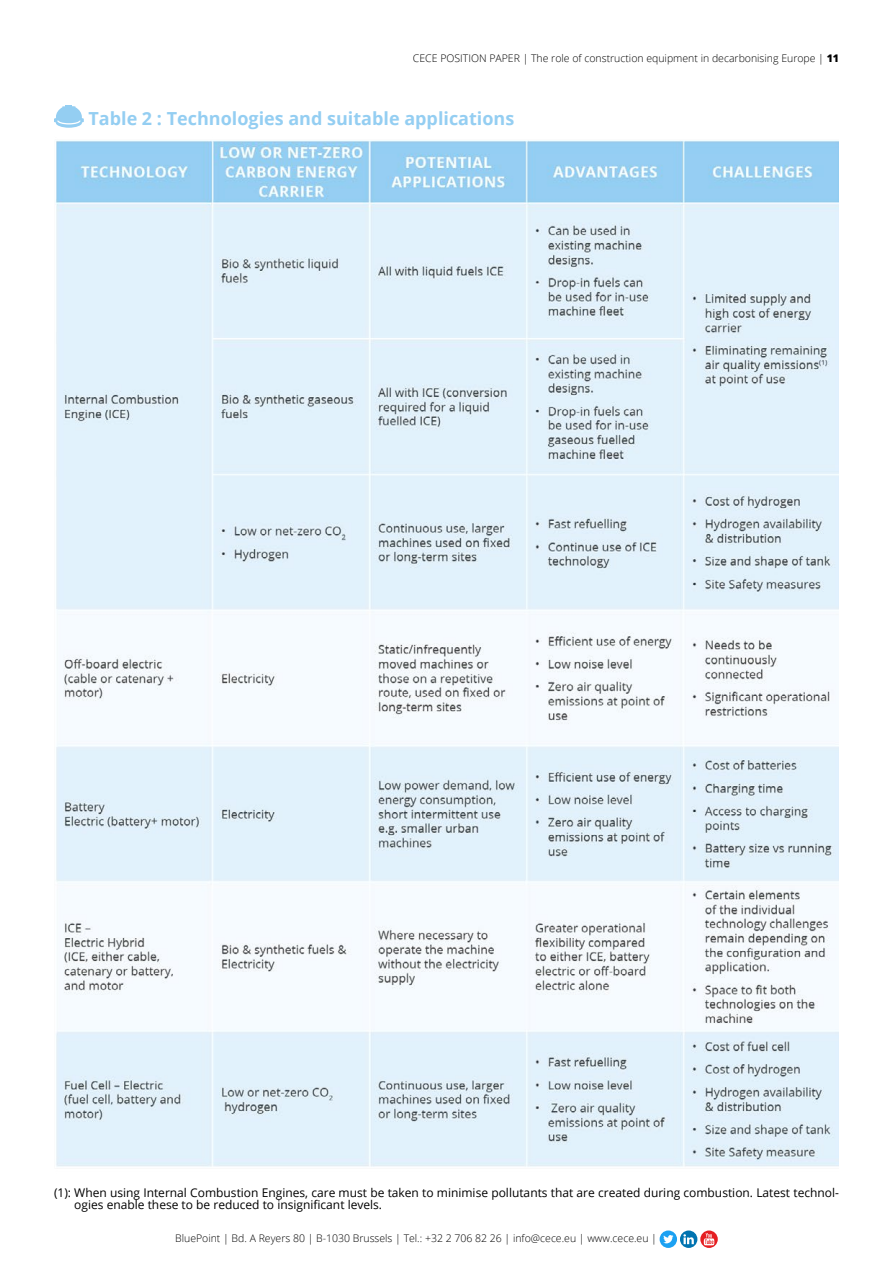
<style>
.page{position:relative;width:893px;height:1263px;background:#fff}
.page>*{position:absolute;margin:0;border:0;box-sizing:border-box;transform-origin:0 0}
.t1{font:700 18px "Open Sans";color:#94cef2}
.t2{font:12px/12px "Open Sans";color:#000}
.t3{font:300 10.5px "Open Sans";color:#000}
.s1{font-weight:800}
</style>
<div class="page">
<svg style="left:660px;top:1230px;width:37px;height:18px"></svg>
<svg style="left:700px;top:1230px;width:18px;height:18px"></svg>
<svg style="left:704px;top:1233px;width:10px;height:12px"></svg>
<div style="left:66px;top:105px;width:6px;height:9px;background:#94cef2"></div>
<svg style="left:54px;top:106px;width:30px;height:13px"></svg>
<img style="left:54px;top:119px;width:785px;height:1048px">
<p class="t3" style="left:413px;top:51px;width:427px">CECE POSITION PAPER | The role of construction equipment in decarbonising Europe | <span class="s1">11</span></p>
<h1 class="t1" style="left:88px;top:105px;width:427px">Table 2 : Technologies and suitable applications</h1>
<p class="t2" style="left:74px;top:1186px;width:766px;text-indent:-20px">(1): When using Internal Combustion Engines, care must be taken to minimise pollutants that are created during combustion. Latest technol&shy;ogies enable these to be reduced to insignificant levels.</p>
<p class="t3" style="left:175px;top:1231px;width:483px">BluePoint | Bd. A Reyers 80 | B-1030 Brussels | Tel.: +32 2 706 82 26 | info@cece.eu | www.cece.eu |</p>
</div>
